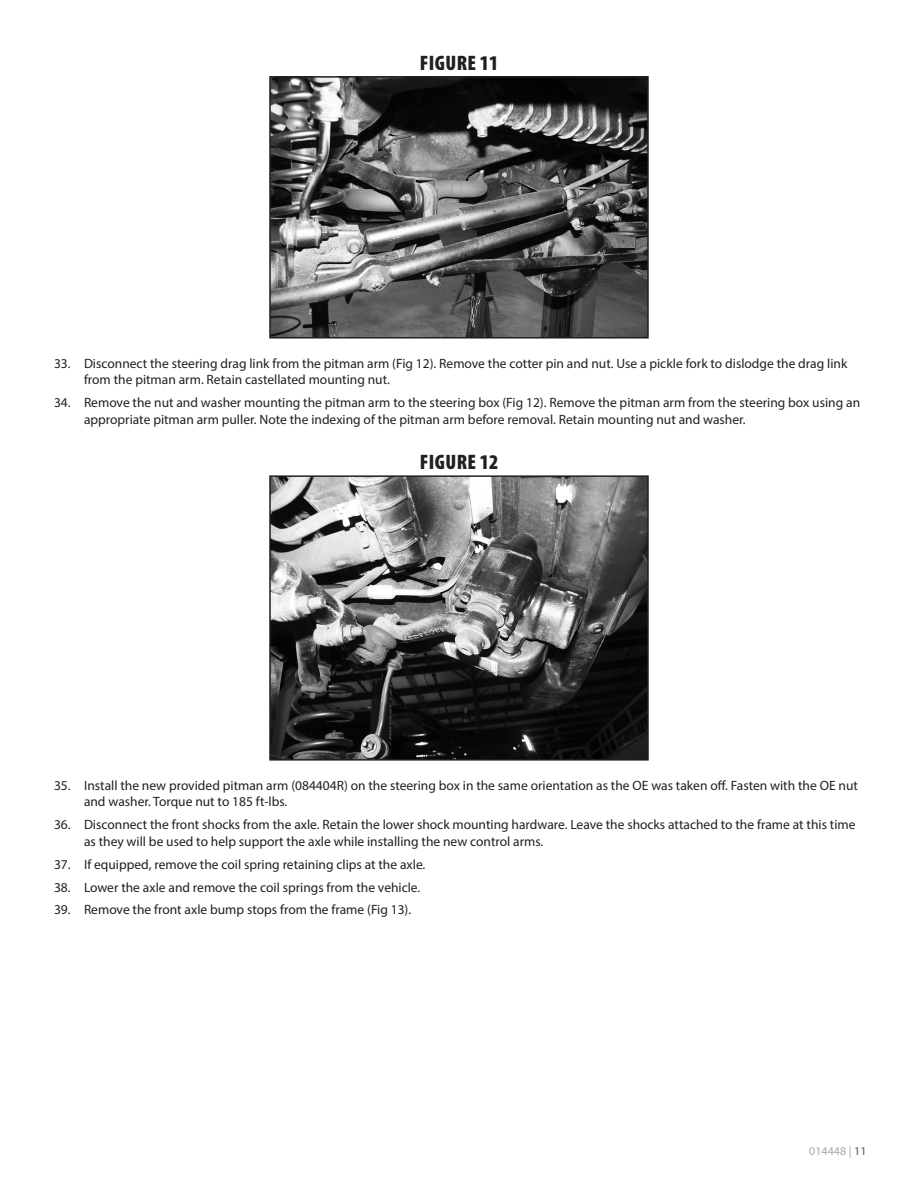
<style>
.page{position:relative;width:918px;height:1188px;background:#fff}
.page>*{position:absolute;margin:0;border:0;box-sizing:border-box;transform-origin:0 0}
.Photo-Caption{font:900 condensed 21px "Myriad Pro";letter-spacing:.02em;color:#231f20}
.t1{font:13.5px/16.2px "Myriad Pro";color:#231f20}
.t2{font:12px "Myriad Pro";color:#a8a9ad}
.s1{color:#57585a}
</style>
<div class="page">
<img style="left:272px;top:79px;width:374px;height:257px">
<div style="left:269px;top:76px;width:380px;height:263px;border:2px solid #231f20"></div>
<img style="left:272px;top:478px;width:374px;height:280px">
<div style="left:269px;top:475px;width:380px;height:286px;border:2px solid #231f20"></div>
<p class="Photo-Caption" style="left:420px;top:49px;width:80px">FIGURE 11</p>
<p class="t1" style="left:84px;top:355px;width:765px;text-indent:-30px">33. Disconnect the steering drag link from the pitman arm (Fig 12). Remove the cotter pin and nut. Use a pickle fork to dislodge the drag link from the pitman arm. Retain castellated mounting nut.</p>
<p class="t1" style="left:84px;top:395px;width:778px;text-indent:-30px">34. Remove the nut and washer mounting the pitman arm to the steering box (Fig 12). Remove the pitman arm from the steering box using an appropriate pitman arm puller. Note the indexing of the pitman arm before removal. Retain mounting nut and washer.</p>
<p class="Photo-Caption" style="left:420px;top:449px;width:80px">FIGURE 12</p>
<p class="t1" style="left:84px;top:777px;width:775px;text-indent:-30px">35. Install the new provided pitman arm (084404R) on the steering box in the same orientation as the OE was taken off. Fasten with the OE nut and washer. Torque nut to 185 ft-lbs.</p>
<p class="t1" style="left:84px;top:817px;width:773px;text-indent:-30px">36. Disconnect the front shocks from the axle. Retain the lower shock mounting hardware. Leave the shocks attached to the frame at this time as they will be used to help support the axle while installing the new control arms.</p>
<p class="t1" style="left:54px;top:856px;width:373px">37. If equipped, remove the coil spring retaining clips at the axle.</p>
<p class="t1" style="left:54px;top:879px;width:368px">38. Lower the axle and remove the coil springs from the vehicle.</p>
<p class="t1" style="left:54px;top:902px;width:359px">39. Remove the front axle bump stops from the frame (Fig 13).</p>
<p class="t2" style="left:809px;top:1143px;width:59px">014448 | <span class="s1">11</span></p>
</div>
